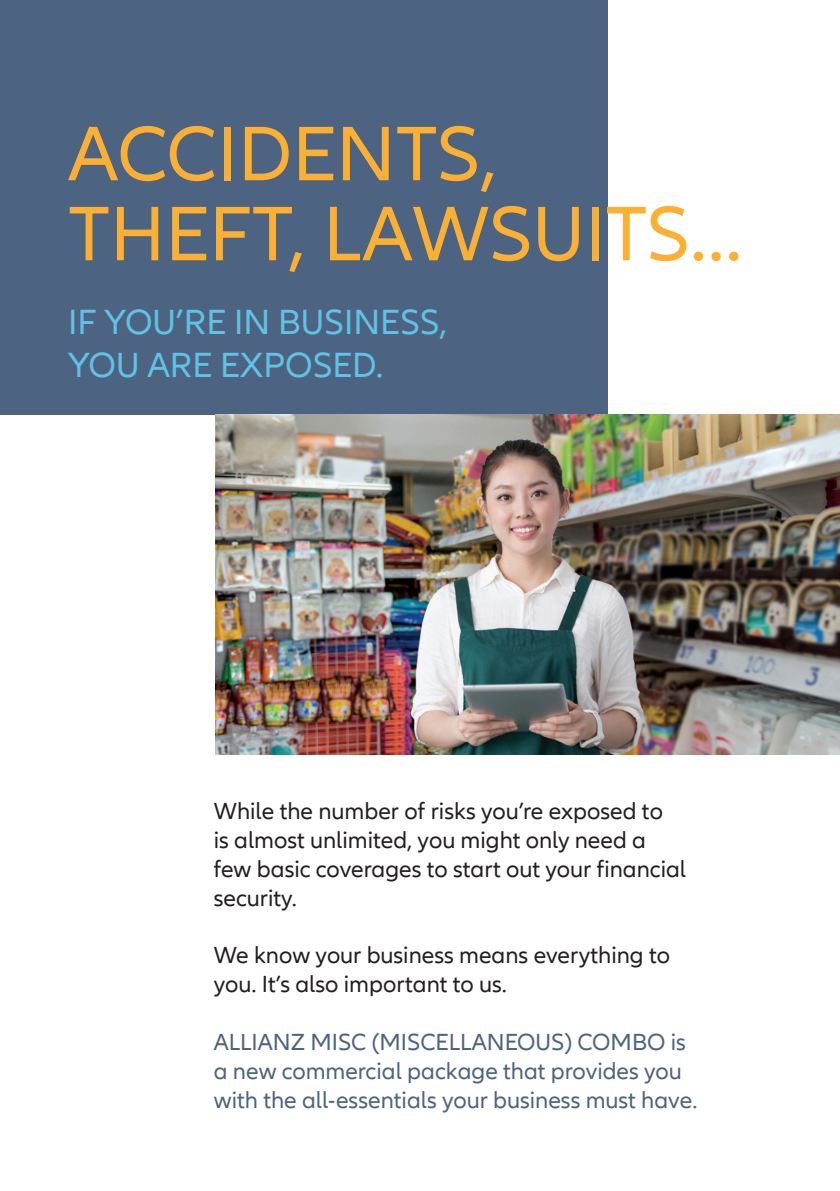
<style>
.page{position:relative;width:840px;height:1191px;background:#fff}
.page>*{position:absolute;margin:0;border:0;box-sizing:border-box;transform-origin:0 0}
.t1{font:80px "Allianz Neo";color:#fbb033}
.t2{font:36px/43.2px "Allianz Neo";color:#60c2e5}
.t3{font:24px/28.8px "Allianz Neo";color:#231f20}
.t4{font:24px/28.8px "Allianz Neo";color:#4c6382}
</style>
<div class="page">
<div style="left:0;top:0;width:607px;height:414px;background:#4c6382"></div>
<img style="left:215px;top:414px;width:624px;height:340px">
<p class="t1" style="left:68px;top:108px;width:430px">ACCIDENTS,</p>
<p class="t1" style="left:68px;top:188px;width:675px">THEFT, LAWSUITS…</p>
<p class="t2" style="left:68px;top:301px;width:380px">IF YOU’RE IN BUSINESS,<br>YOU ARE EXPOSED.</p>
<p class="t3" style="left:214px;top:797px;width:473px">While the number of risks you’re exposed to<br>is almost unlimited, you might only need a few basic coverages to start out your financial security.</p>
<p class="t3" style="left:214px;top:941px;width:457px">We know your business means everything to you. It’s also important to us.</p>
<p class="t4" style="left:214px;top:1028px;width:485px">ALLIANZ MISC (MISCELLANEOUS) COMBO is a new commercial package that provides you with the all-essentials your business must have.</p>
</div>
